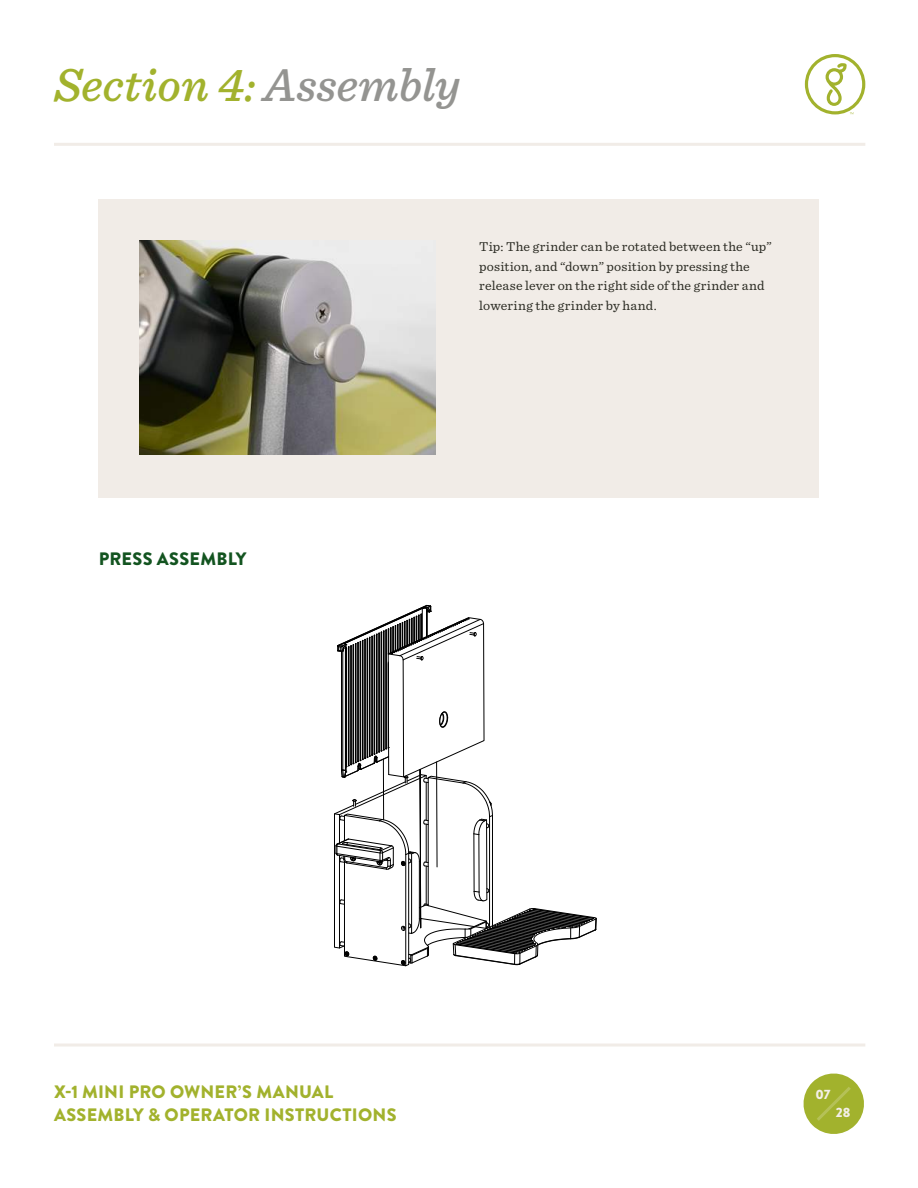
<style>
.page{position:relative;width:918px;height:1188px;background:#fff}
.page>*{position:absolute;margin:0;border:0;box-sizing:border-box;transform-origin:0 0}
.t1{font:italic 500 48px "Sentinel";letter-spacing:-.005em;color:#a2b22d}
.t2{font:900 18px/22.5px "Brandon Grotesque";letter-spacing:.015em;color:#a2b22d}
.t3{font:900 18px "Brandon Grotesque";letter-spacing:.015em;color:#135420}
.t4{font:13.5px/19.5px "Sentinel";letter-spacing:.01em;color:#2a2a22}
.t5{font:900 13.5px "Brandon Grotesque";color:#f3efe8}
.s1{color:#949491}
</style>
<div class="page">
<svg style="left:805px;top:54px;width:60px;height:60px"></svg>
<div style="left:99px;top:200px;width:720px;height:298px;background:#f1ece7"></div>
<svg style="left:803px;top:1073px;width:61px;height:61px"></svg>
<hr style="left:54px;top:143px;width:811px;height:3px;background:#f1ece7">
<hr style="left:54px;top:1044px;width:811px;height:3px;background:#f1ece7">
<img style="left:139px;top:240px;width:297px;height:214px">
<svg style="left:334px;top:1043px;width:263px;height:4px"></svg>
<svg style="left:334px;top:604px;width:263px;height:363px"></svg>
<h1 class="t1" style="left:54px;top:49px;width:408px">Section 4: <span class="s1">Assembly</span></h1>
<p class="t4" style="left:479px;top:236px;width:294px">Tip: The grinder can be rotated between the “up” position, and “down” position by pressing the release lever on the right side of the grinder and lowering the grinder by hand.</p>
<h2 class="t3" style="left:99px;top:546px;width:149px">PRESS ASSEMBLY</h2>
<h2 class="t2" style="left:54px;top:1081px;width:344px">X-1 MINI PRO OWNER’S MANUAL<br>ASSEMBLY &amp; OPERATOR INSTRUCTIONS</h2>
<p class="t5" style="left:815px;top:1085px;width:17px">07</p>
<p class="t5" style="left:836px;top:1103px;width:16px">28</p>
</div>
